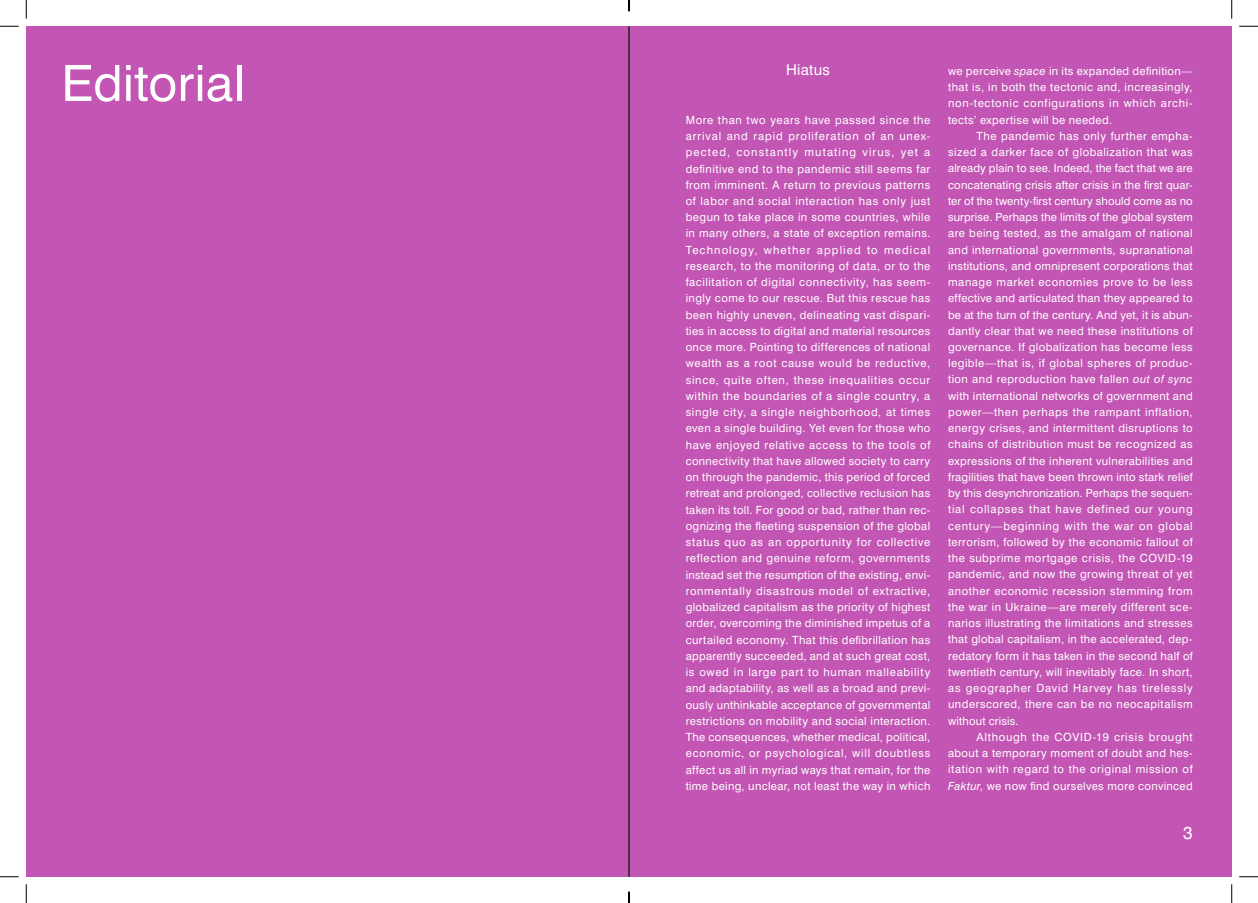
<style>
.page{position:relative;width:1258px;height:903px;background:#fff}
.page>*{position:absolute;margin:0;border:0;box-sizing:border-box;transform-origin:0 0}
._01___Titles___Swiss{font:50px "Swiss 721 BT";letter-spacing:.005em;color:#fff}
.t1{font:17.5px "Swiss 721 BT";color:#fff}
._03___Subtitles_-_Sw{font:15px "Swiss 721 BT";letter-spacing:.015em;color:#fff}
._07__Swiss_BIOS{font:11.25px/16.2px "Swiss 721 BT";letter-spacing:.035em;color:#fff;text-align:justify}
.s1{font-style:italic}
</style>
<div class="page">
<div style="left:26px;top:26px;width:1205px;height:851px;background:#c355b4"></div>
<hr style="left:628px;top:26px;width:1px;height:851px;background:#231f20">
<svg style="left:0;top:25px;width:19px;height:2px"></svg>
<svg style="left:1239px;top:25px;width:18px;height:2px"></svg>
<svg style="left:0;top:876px;width:19px;height:1px"></svg>
<svg style="left:1239px;top:876px;width:18px;height:1px"></svg>
<svg style="left:25px;top:0;width:2px;height:19px"></svg>
<svg style="left:25px;top:884px;width:2px;height:19px"></svg>
<svg style="left:1231px;top:0;width:1px;height:19px"></svg>
<svg style="left:1231px;top:884px;width:1px;height:19px"></svg>
<p class="_01___Titles___Swiss" style="left:61px;top:53px;width:185px">Editorial</p>
<p class="_03___Subtitles_-_Sw" style="left:786px;top:61px;width:45px">Hiatus</p>
<p class="_07__Swiss_BIOS" style="left:685px;top:112px;width:246px">More than two years have passed since the arrival and rapid proliferation of an unex&shy;pected, constantly mutating virus, yet a definitive end to the pandemic still seems far from imminent. A return to previous patterns of labor and social interaction has only just begun to take place in some countries, while in many others, a state of exception remains.<br>Technology, whether applied to medical research, to the monitoring of data, or to the facilitation of digital connectivity, has seem&shy;ingly come to our rescue. But this rescue has been highly uneven, delineating vast dispari&shy;ties in access to digital and material resources once more. Pointing to differences of national wealth as a root cause would be reductive, since, quite often, these inequalities occur within the boundaries of a single country, a single city, a single neighborhood, at times even a single building. Yet even for those who have enjoyed relative access to the tools of connectivity that have allowed society to carry on through the pandemic, this period of forced retreat and prolonged, collective reclusion has taken its toll. For good or bad, rather than rec&shy;ognizing the fleeting suspension of the global status quo as an opportunity for collective reflection and genuine reform, governments instead set the resumption of the existing, envi&shy;ronmentally disastrous model of extractive, globalized capitalism as the priority of highest order, overcoming the diminished impetus of a curtailed economy. That this defibrillation has apparently succeeded, and at such great cost, is owed in large part to human malleability and adaptability, as well as a broad and previ&shy;ously unthinkable acceptance of governmental restrictions on mobility and social interaction.<br>The consequences, whether medical, political, economic, or psychological, will doubtless affect us all in myriad ways that remain, for the time being, unclear, not least the way in which</p>
<p class="_07__Swiss_BIOS" style="left:948px;top:63px;width:246px">we perceive <span class="s1">space</span> in its expanded definition— that is, in both the tectonic and, increasingly, non-tectonic configurations in which archi&shy;tects’ expertise will be needed.</p>
<p class="_07__Swiss_BIOS" style="left:948px;top:128px;width:246px;text-indent:28px">The pandemic has only further empha&shy;sized a darker face of globalization that was already plain to see. Indeed, the fact that we are concatenating crisis after crisis in the first quar&shy;ter of the twenty-first century should come as no surprise. Perhaps the limits of the global system are being tested, as the amalgam of national and international governments, supranational institutions, and omnipresent corporations that manage market economies prove to be less effective and articulated than they appeared to be at the turn of the century. And yet, it is abun&shy;dantly clear that we need these institutions of governance. If globalization has become less legible—that is, if global spheres of produc&shy;tion and reproduction have fallen <span class="s1">out of sync </span>with international networks of government and power—then perhaps the rampant inflation, energy crises, and intermittent disruptions to chains of distribution must be recognized as expressions of the inherent vulnerabilities and fragilities that have been thrown into stark relief by this desynchronization. Perhaps the sequen&shy;tial collapses that have defined our young century—beginning with the war on global terrorism, followed by the economic fallout of the subprime mortgage crisis, the COVID-19 pandemic, and now the growing threat of yet another economic recession stemming from the war in Ukraine—are merely different sce&shy;narios illustrating the limitations and stresses that global capitalism, in the accelerated, dep&shy;redatory form it has taken in the second half of twentieth century, will inevitably face. In short, as geographer David Harvey has tirelessly underscored, there can be no neocapitalism without crisis.</p>
<p class="_07__Swiss_BIOS" style="left:948px;top:729px;width:246px;text-indent:28px">Although the COVID-19 crisis brought about a temporary moment of doubt and hes&shy;itation with regard to the original mission of <span class="s1">Faktur</span>, we now find ourselves more convinced</p>
<p class="t1" style="left:1182px;top:822px;width:11px">3</p>
</div>
